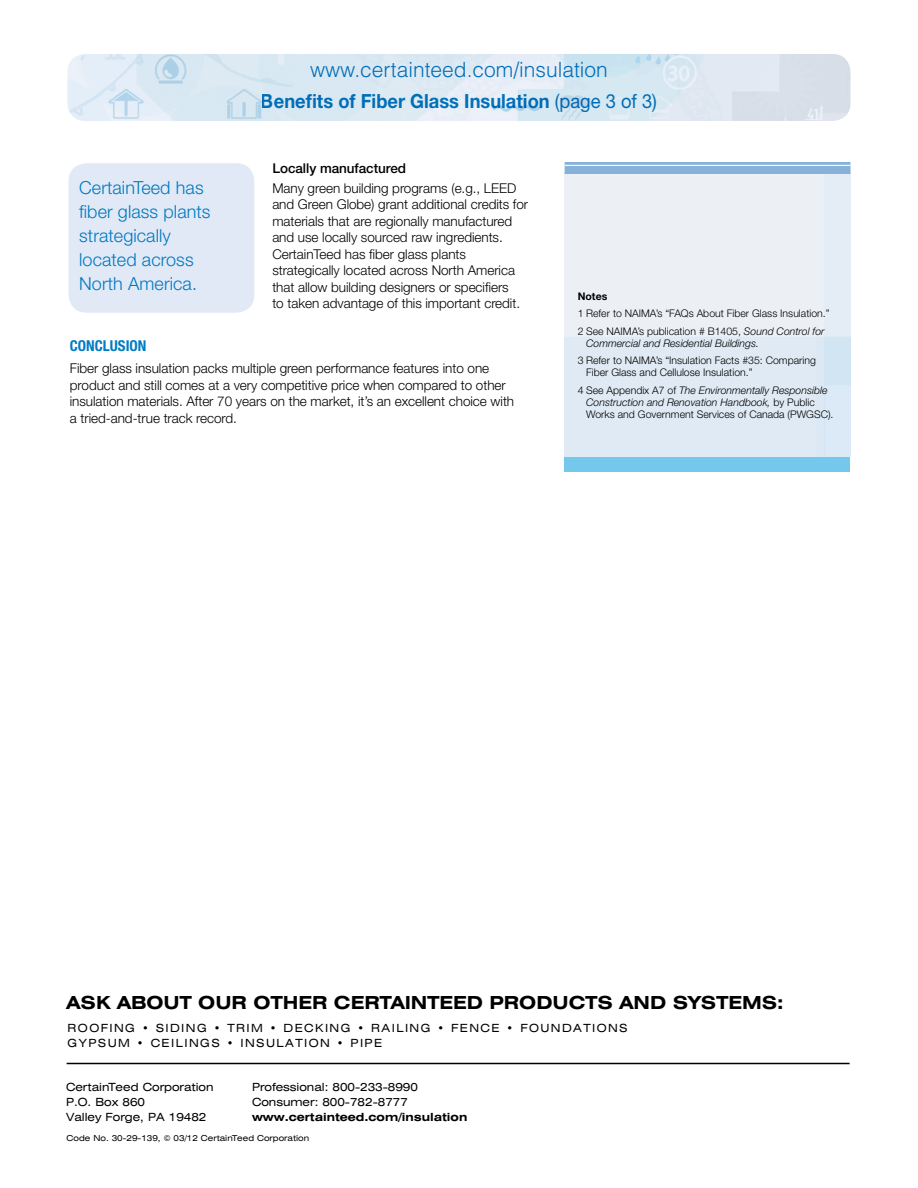
<style>
.page{position:relative;width:918px;height:1188px;background:#fff}
.page>*{position:absolute;margin:0;border:0;box-sizing:border-box;transform-origin:0 0}
.t1{font:300 21px "Helvetica";color:#0079c1}
.t2{font:700 19.5px "Helvetica Neue";color:#0079c1;scale:.94 1}
.t3{font:300 18px/24px "Helvetica Neue";letter-spacing:.005em;color:#0079c1}
.t4{font:700 expanded 18px "Swiss 721 BT";color:#000}
.t5{font:700 condensed 15px "Helvetica Neue";color:#007bc3}
.t6{font:300 13.5px/16.5px "Helvetica Neue";letter-spacing:-.005em;color:#000}
.t7{font:500 13.5px "Helvetica Neue";letter-spacing:-.005em;color:#000}
.t8{font:expanded 11.25px/15px "Swiss 721 BT";color:#000}
.t9{font:expanded 11.25px/15px "Swiss 721 BT";letter-spacing:.125em;color:#000}
.t10{font:700 expanded 11.25px "Swiss 721 BT";color:#000}
.t11{font:300 10.5px/12px "Helvetica Neue";color:#000}
.t12{font:italic 300 10.5px "Helvetica Neue";color:#000}
.t13{font:700 10.5px "Helvetica Neue";color:#000}
.t14{font:expanded 8.25px "Swiss 721 BT";color:#000}
.s1{font-weight:400}
.s2{font-style:italic}
</style>
<div class="page">
<img style="left:68px;top:54px;width:782px;height:67px">
<hr style="left:67px;top:1063px;width:783px;height:1px;background:#000">
<div style="left:565px;top:173px;width:285px;height:299px;background:#73c8eb"></div>
<img style="left:565px;top:174px;width:285px;height:283px">
<div style="left:565px;top:162px;width:286px;height:12px;background:#86b1d8"></div>
<hr style="left:565px;top:165px;width:286px;height:1px;background:#fff">
<div style="left:69px;top:163px;width:185px;height:150px;background:#e1e9f6;border-radius:18px"></div>
<h1 class="t1" style="left:310px;top:56px;width:299px">www.certainteed.com/insulation</h1>
<h2 class="t2" style="left:261px;top:89px;width:423px">Benefits of Fiber Glass Insulation <span class="s1">(page 3 of 3)</span></h2>
<h3 class="t3" style="left:79px;top:175px;width:133px">CertainTeed has fiber glass plants strategically located across<br>North America.</h3>
<p class="t7" style="left:272px;top:161px;width:135px">Locally manufactured</p>
<p class="t6" style="left:272px;top:180px;width:257px">Many green building programs (e.g., LEED and Green Globe) grant additional credits for materials that are regionally manufactured and use locally sourced raw ingredients.<br>CertainTeed has fiber glass plants strategically located across North America that allow building designers or specifiers<br>to taken advantage of this important credit.</p>
<p class="t5" style="left:70px;top:337px;width:78px">CONCLUSION</p>
<p class="t6" style="left:70px;top:360px;width:446px">Fiber glass insulation packs multiple green performance features into one product and still comes at a very competitive price when compared to other insulation materials. After 70 years on the market, it’s an excellent choice with a tried-and-true track record.</p>
<p class="t13" style="left:578px;top:290px;width:31px">Notes</p>
<p class="t11" style="left:578px;top:305px;width:253px;line-height:17.4px">1 Refer to NAIMA’s “FAQs About Fiber Glass Insulation.”<br>2 See NAIMA’s publication # B1405, <span class="s2">Sound Control for</span></p>
<p class="t12" style="left:586px;top:337px;width:174px">Commercial and Residential Buildings.</p>
<p class="t11" style="left:586px;top:354px;width:231px;text-indent:-8px">3 Refer to NAIMA’s “Insulation Facts #35: Comparing<br>Fiber Glass and Cellulose Insulation.”</p>
<p class="t11" style="left:586px;top:384px;width:249px;text-indent:-8px">4 See Appendix A7 of <span class="s2">The Environmentally Responsible<br>Construction and Renovation Handbook,</span> by Public<br>Works and Government Services of Canada (PWGSC).</p>
<h3 class="t4" style="left:67px;top:992px;width:719px">ASK ABOUT OUR OTHER CERTAINTEED PRODUCTS AND SYSTEMS:</h3>
<p class="t9" style="left:68px;top:1020px;width:562px">ROOFING • SIDING • TRIM • DECKING • RAILING • FENCE • FOUNDATIONS<br>GYPSUM • CEILINGS • INSULATION • PIPE</p>
<p class="t8" style="left:252px;top:1079px;width:167px">Professional: 800-233-8990<br>Consumer: 800-782-8777</p>
<p class="t10" style="left:252px;top:1110px;width:217px">www.certainteed.com/insulation</p>
<p class="t8" style="left:66px;top:1079px;width:149px">CertainTeed Corporation<br>P.O. Box 860<br>Valley Forge, PA 19482</p>
<p class="t14" style="left:67px;top:1133px;width:244px">Code No. 30-29-139, © 03/12 CertainTeed Corporation</p>
</div>
